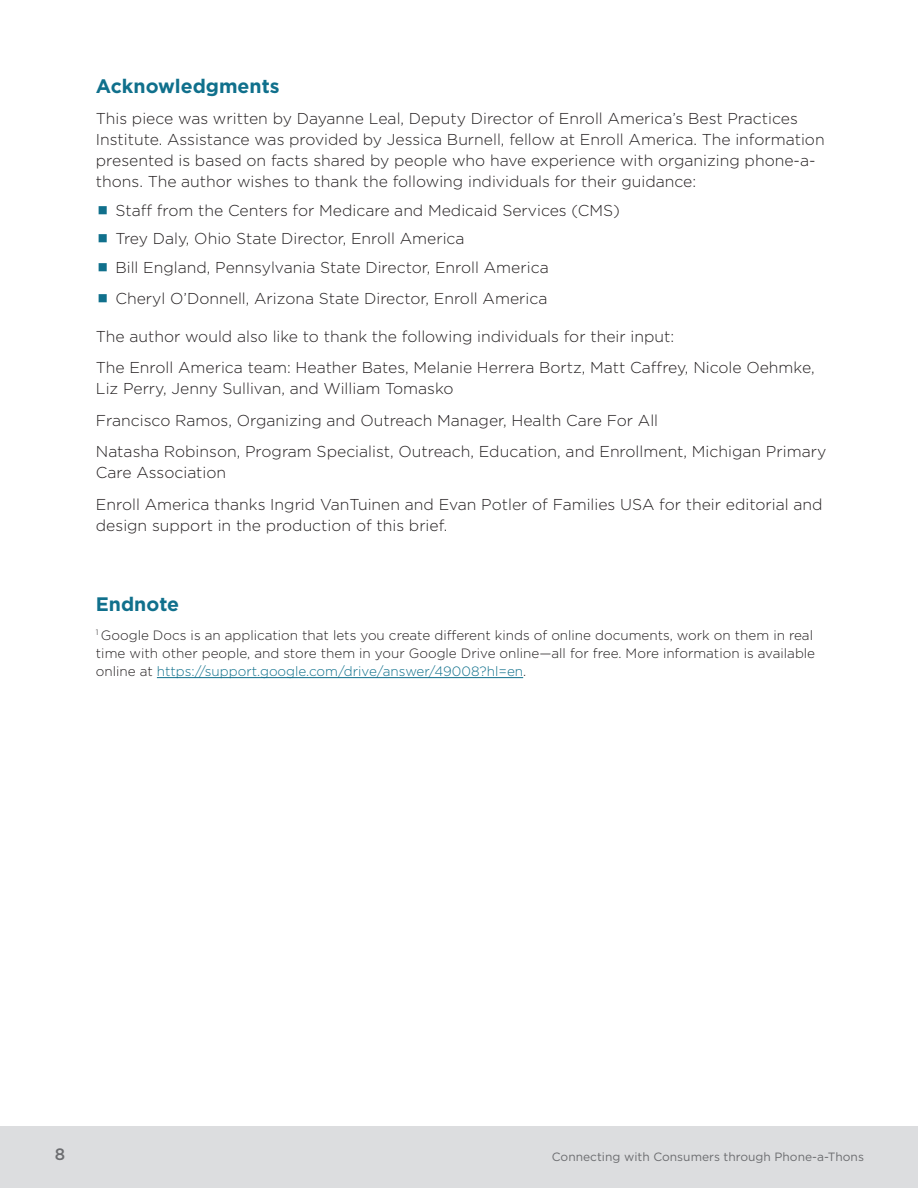
<style>
.page{position:relative;width:918px;height:1188px;background:#fff}
.page>*{position:absolute;margin:0;border:0;box-sizing:border-box;transform-origin:0 0}
.t1{font:700 19.5px "Gotham";color:#10708c}
.t2{font:500 16.5px "Gotham";color:#6c6d70}
.BODY{font:300 15.75px/21px "Gotham";color:#231f20}
.BODY-2{font:300 13.5px/18px "Gotham";color:#231f20}
.t3{font:12px "Gotham";color:#6c6d70}
.s1{color:#10708c}
</style>
<div class="page">
<div style="left:0;top:1126px;width:918px;height:62px;background:#dcdddf"></div>
<hr style="left:157px;top:677px;width:366px;height:1px;background:#10708c">
<h1 class="t1" style="left:96px;top:75px;width:185px">Acknowledgments</h1>
<p class="BODY" style="left:96px;top:108px;width:730px">This piece was written by Dayanne Leal, Deputy Director of Enroll America’s Best Practices Institute. Assistance was provided by Jessica Burnell, fellow at Enroll America. The information presented is based on facts shared by people who have experience with organizing phone-a&shy;thons. The author wishes to thank the following individuals for their guidance:</p>
<p class="BODY" style="left:115px;top:200px;width:506px">Staff from the Centers for Medicare and Medicaid Services (CMS)</p>
<p class="BODY" style="left:115px;top:228px;width:351px">Trey Daly, Ohio State Director, Enroll America</p>
<p class="BODY" style="left:115px;top:257px;width:435px">Bill England, Pennsylvania State Director, Enroll America</p>
<p class="BODY" style="left:115px;top:288px;width:434px">Cheryl O’Donnell, Arizona State Director, Enroll America</p>
<p class="BODY" style="left:96px;top:326px;width:580px">The author would also like to thank the following individuals for their input:</p>
<p class="BODY" style="left:96px;top:357px;width:720px">The Enroll America team: Heather Bates, Melanie Herrera Bortz, Matt Caffrey, Nicole Oehmke,<br>Liz Perry, Jenny Sullivan, and William Tomasko</p>
<p class="BODY" style="left:96px;top:410px;width:564px">Francisco Ramos, Organizing and Outreach Manager, Health Care For All</p>
<p class="BODY" style="left:96px;top:441px;width:732px">Natasha Robinson, Program Specialist, Outreach, Education, and Enrollment, Michigan Primary<br>Care Association</p>
<p class="BODY" style="left:96px;top:494px;width:728px">Enroll America thanks Ingrid VanTuinen and Evan Potler of Families USA for their editorial and design support in the production of this brief.</p>
<h1 class="t1" style="left:96px;top:593px;width:85px">Endnote</h1>
<p class="BODY-2" style="left:96px;top:626px;width:721px"><sup>1</sup> Google Docs is an application that lets you create different kinds of online documents, work on them in real time with other people, and store them in your Google Drive online—all for free. More information is available online at <span class="s1">https://support.google.com/drive/answer/49008?hl=en</span>.</p>
<p class="t2" style="left:55px;top:1145px;width:12px">8</p>
<p class="t3" style="left:552px;top:1150px;width:314px">Connecting with Consumers through Phone-a-Thons</p>
</div>
